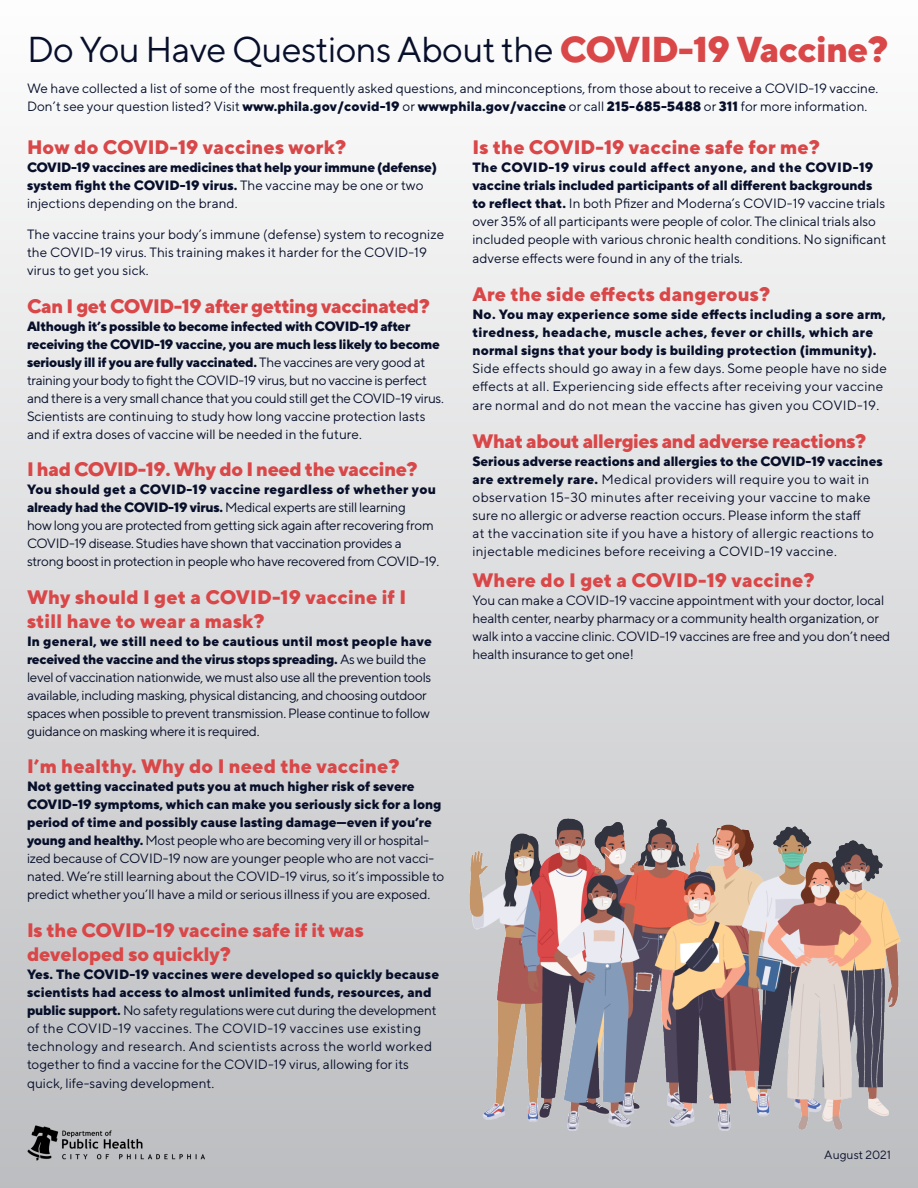
<style>
.page{position:relative;width:918px;height:1188px;background:#fff}
.page>*{position:absolute;margin:0;border:0;box-sizing:border-box;transform-origin:0 0}
.t1{font:36px "TT Norms";letter-spacing:-.02em;color:#070f2a}
.t2{font:800 19.5px/24px "TT Norms";letter-spacing:-.01em;color:#d94748}
.t3{font:13.5px/18px "TT Norms";letter-spacing:-.01em;color:#070f2a}
.t4{font:13.5px/18px "TT Norms";letter-spacing:.02em;color:#070f2a}
.t5{font:800 13.5px/18px "TT Norms";letter-spacing:.005em;color:#070f2a}
.t6{font:800 13.5px/18px "TT Norms";letter-spacing:-.025em;color:#070f2a}
.t7{font:12px "TT Norms";color:#0c122d}
.s1{font-weight:800;color:#d94748}
.s2{font-weight:800}
.s3{font-weight:400}
</style>
<div class="page">
<div style="left:0;top:0;width:918px;height:1188px;background:linear-gradient(to bottom,#fdfdfd,#bcbdc0)"></div>
<img style="left:27px;top:1125px;width:189px;height:36px">
<img style="left:460px;top:810px;width:446px;height:324px">
<p class="t1" style="left:27px;top:27px;width:863px">Do You Have Questions About the <span class="s1">COVID-19 Vaccine?</span></p>
<p class="t3" style="left:27px;top:79px;width:853px">We have collected a list of some of the most frequently asked questions, and minconceptions, from those about to receive a COVID-19 vaccine.<br>Don’t see your question listed? Visit <span class="s2">www.phila.gov/covid-19</span> or <span class="s2">wwwphila.gov/vaccine</span> or call <span class="s2">215-685-5488</span> or <span class="s2">311</span> for more information.</p>
<p class="t2" style="left:27px;top:134px;width:321px">How do COVID-19 vaccines work?</p>
<p class="t6" style="left:27px;top:158px;width:411px">COVID-19 vaccines are medicines that help your immune (defense) system fight the COVID-19 virus. <span class="s3">The vaccine may be one or two injections depending on the brand.</span></p>
<p class="t3" style="left:27px;top:225px;width:419px">The vaccine trains your body’s immune (defense) system to recognize the COVID-19 virus. This training makes it harder for the COVID-19 virus to get you sick.</p>
<p class="t2" style="left:27px;top:293px;width:404px">Can I get COVID-19 after getting vaccinated?</p>
<p class="t3" style="left:27px;top:317px;width:418px"><span class="s2">Although it’s possible to become infected with COVID-19 after receiving the COVID-19 vaccine, you are much less likely to become seriously ill if you are fully vaccinated.</span> The vaccines are very good at training your body to fight the COVID-19 virus, but no vaccine is perfect and there is a very small chance that you could still get the COVID-19 virus.<br>Scientists are continuing to study how long vaccine protection lasts and if extra doses of vaccine will be needed in the future.</p>
<p class="t2" style="left:27px;top:457px;width:392px">I had COVID-19. Why do I need the vaccine?</p>
<p class="t3" style="left:27px;top:480px;width:414px"><span class="s2">You should get a COVID-19 vaccine regardless of whether you already had the COVID-19 virus.</span> Medical experts are still learning<br>how long you are protected from getting sick again after recovering from COVID-19 disease. Studies have shown that vaccination provides a strong boost in protection in people who have recovered from COVID-19.</p>
<p class="t2" style="left:27px;top:584px;width:381px">Why should I get a COVID-19 vaccine if I still have to wear a mask?</p>
<p class="t3" style="left:27px;top:632px;width:406px"><span class="s2">In general, we still need to be cautious until most people have received the vaccine and the virus stops spreading.</span> As we build the level of vaccination nationwide, we must also use all the prevention tools available, including masking, physical distancing, and choosing outdoor spaces when possible to prevent transmission. Please continue to follow guidance on masking where it is required.</p>
<p class="t2" style="left:27px;top:754px;width:374px">I’m healthy. Why do I need the vaccine?</p>
<p class="t3" style="left:27px;top:777px;width:419px"><span class="s2">Not getting vaccinated puts you at much higher risk of severe COVID-19 symptoms, which can make you seriously sick for a long period of time and possibly cause lasting damage—even if you’re young and healthy.</span> Most people who are becoming very ill or hospital&shy;ized because of COVID-19 now are younger people who are not vacci&shy;nated. We’re still learning about the COVID-19 virus, so it’s impossible to predict whether you’ll have a mild or serious illness if you are exposed.</p>
<p class="t2" style="left:27px;top:917px;width:338px">Is the COVID-19 vaccine safe if it was developed so quickly?</p>
<p class="t3" style="left:27px;top:965px;width:414px"><span class="s2">Yes. The COVID-19 vaccines were developed so quickly because scientists had access to almost unlimited funds, resources, and public support.</span> No safety regulations were cut during the development of the COVID-19 vaccines. The COVID-19 vaccines use existing technology and research. And scientists across the world worked together to find a vaccine for the COVID-19 virus, allowing for its</p>
<p class="t3" style="left:27px;top:1074px;width:189px">quick, life-saving development.</p>
<p class="t2" style="left:472px;top:134px;width:349px">Is the COVID-19 vaccine safe for me?</p>
<p class="t3" style="left:472px;top:158px;width:415px"><span class="s2">The COVID-19 virus could affect anyone, and the COVID-19 vaccine trials included participants of all different backgrounds to reflect that.</span> In both Pfizer and Moderna’s COVID-19 vaccine trials over 35% of all participants were people of color. The clinical trials also included people with various chronic health conditions. No significant</p>
<p class="t3" style="left:472px;top:249px;width:272px">adverse effects were found in any of the trials.</p>
<p class="t2" style="left:472px;top:281px;width:299px">Are the side effects dangerous?</p>
<p class="t5" style="left:472px;top:305px;width:416px">No. You may experience some side effects including a sore arm, tiredness, headache, muscle aches, fever or chills, which are normal signs that your body is building protection (immunity).<br><span class="s3">Side effects should go away in a few days. Some people have no side effects at all. Experiencing side effects after receiving your vaccine</span></p>
<p class="t4" style="left:472px;top:396px;width:408px">are normal and do not mean the vaccine has given you COVID-19.</p>
<p class="t2" style="left:472px;top:428px;width:395px">What about allergies and adverse reactions?</p>
<p class="t4" style="left:472px;top:452px;width:412px"><span class="s2">Serious adverse reactions and allergies to the COVID-19 vaccines are extremely rare.</span> Medical providers will require you to wait in observation 15-30 minutes after receiving your vaccine to make sure no allergic or adverse reaction occurs. Please inform the staff<br>at the vaccination site if you have a history of allergic reactions to injectable medicines before receiving a COVID-19 vaccine.</p>
<p class="t2" style="left:472px;top:568px;width:344px">Where do I get a COVID-19 vaccine?</p>
<p class="t3" style="left:472px;top:591px;width:419px">You can make a COVID-19 vaccine appointment with your doctor, local health center, nearby pharmacy or a community health organization, or walk into a vaccine clinic. COVID-19 vaccines are free and you don’t need health insurance to get one!</p>
<p class="t7" style="left:824px;top:1147px;width:68px">August 2021</p>
</div>
